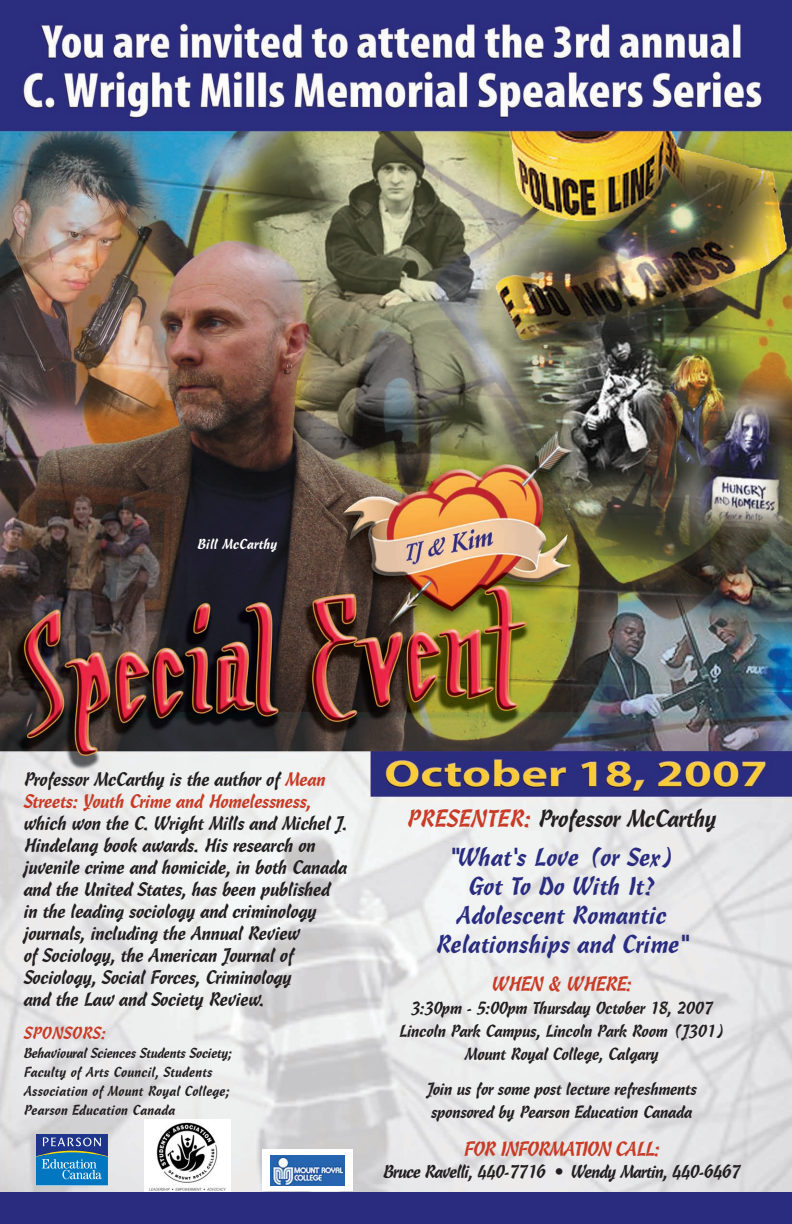
<style>
.page{position:relative;width:792px;height:1224px;background:#fff}
.page>*{position:absolute;margin:0;border:0;box-sizing:border-box;transform-origin:0 0}
.t1{font:25px/29px "Cascade Script";letter-spacing:-.005em;color:#2a2d7f;text-align:center}
.t2{font:24px "Cascade Script";letter-spacing:-.03em;color:#231f20}
.t3{font:20px "Cascade Script";letter-spacing:-.055em;color:#c83c27}
.t4{font:20px "Cascade Script";letter-spacing:-.03em;color:#c83c27}
.t5{font:19px/22px "Cascade Script";letter-spacing:-.03em;color:#231f20}
.t6{font:19px/22px "Cascade Script";letter-spacing:-.03em;color:#c83c27}
.t7{font:18px "Cascade Script";letter-spacing:-.055em;color:#231f20}
.t8{font:17px/23px "Cascade Script";letter-spacing:-.03em;color:#231f20;text-align:center}
.t9{font:17px "Cascade Script";color:#c83c27}
.t10{font:14px/19px "Cascade Script";color:#231f20}
.t11{font:14px "Cascade Script";color:#fff}
.s1{color:#231f20}
.s2{color:#c83c27}
</style>
<div class="page">
<img style="left:0;top:0;width:792px;height:1192px">
<svg style="left:36px;top:1134px;width:72px;height:51px;background:#2c73b1"></svg>
<div style="left:144px;top:1120px;width:87px;height:73px;background:#fff"></div>
<img style="left:149px;top:1122px;width:77px;height:69px">
<div style="left:262px;top:1150px;width:91px;height:41px;background:#fff"></div>
<img style="left:271px;top:1156px;width:74px;height:29px">
<div style="left:0;top:1192px;width:792px;height:32px;background:#2a2d7f"></div>
<p class="t11" style="left:198px;top:538px;width:81px">Bill McCarthy</p>
<p class="t6" style="left:24px;top:769px;width:304px"><span class="s1">Professor McCarthy is the author of</span> Mean<br>Streets: Youth Crime and Homelessness,</p>
<p class="t5" style="left:24px;top:813px;width:325px">which won the C. Wright Mills and Michel J.<br>Hindelang book awards. His research on juvenile crime and homicide, in both Canada and the United States, has been published in the leading sociology and criminology journals, including the Annual Review<br>of Sociology, the American Journal of Sociology, Social Forces, Criminology<br>and the Law and Society Review.</p>
<p class="t9" style="left:24px;top:1026px;width:84px">SPONSORS:</p>
<p class="t10" style="left:24px;top:1045px;width:210px">Behavioural Sciences Students Society; Faculty of Arts Council, Students Association of Mount Royal College; Pearson Education Canada</p>
<p class="t2" style="left:407px;top:809px;width:311px"><span class="s2">PRESENTER:</span> Professor McCarthy</p>
<h1 class="t1" style="left:436px;top:844px;width:254px">"What's Love (or Sex)<br>Got To Do With It?<br>Adolescent Romantic<br>Relationships and Crime"</h1>
<p class="t4" style="left:492px;top:976px;width:141px">WHEN &amp; WHERE:</p>
<p class="t8" style="left:399px;top:998px;width:327px">3:30pm - 5:00pm Thursday October 18, 2007<br>Lincoln Park Campus, Lincoln Park Room (J301)<br>Mount Royal College, Calgary</p>
<p class="t8" style="left:427px;top:1079px;width:272px;text-align:left">Join us for some post lecture refreshments sponsored by Pearson Education Canada</p>
<p class="t3" style="left:464px;top:1141px;width:197px">FOR INFORMATION CALL:</p>
<p class="t7" style="left:383px;top:1165px;width:359px">Bruce Ravelli, 440-7716 • Wendy Martin, 440-6467</p>
</div>
